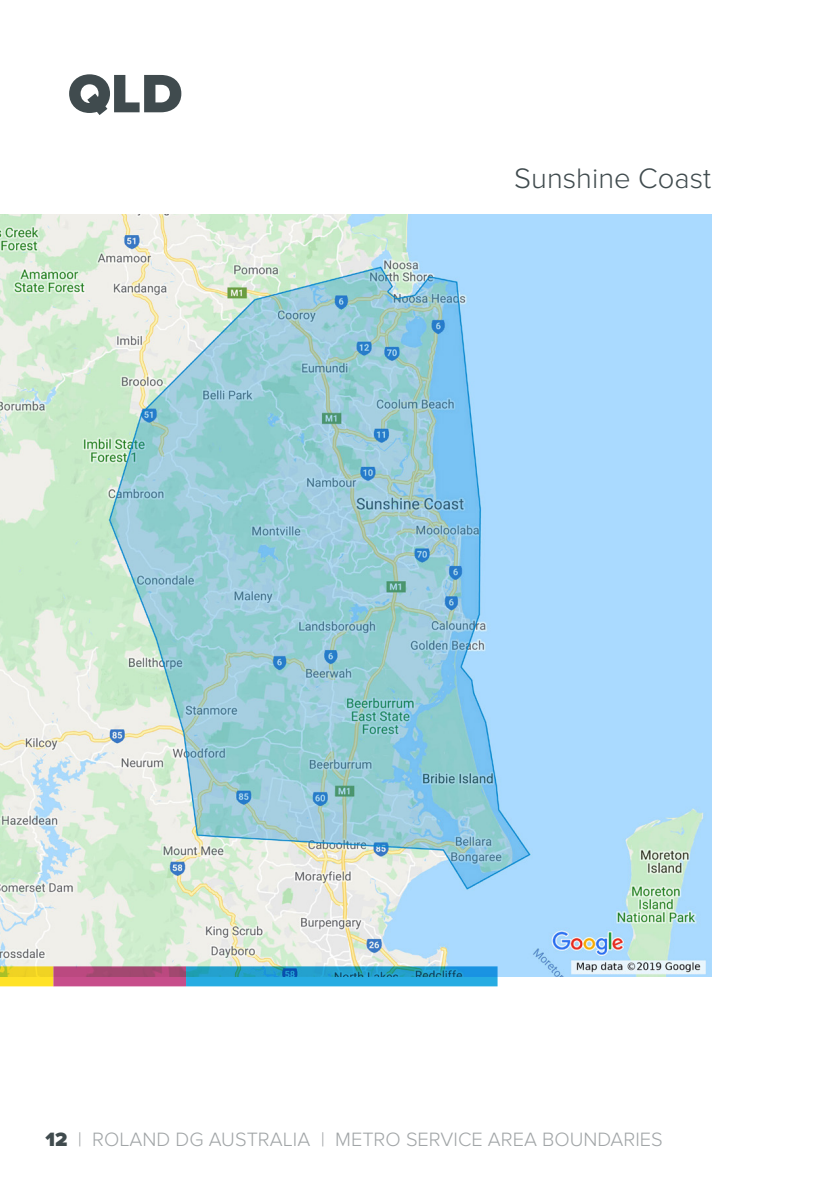
<style>
.page{position:relative;width:840px;height:1191px;background:#fff}
.page>*{position:absolute;margin:0;border:0;box-sizing:border-box;transform-origin:0 0}
.t1{font:900 56px "Proxima Nova";color:#404b4e}
.t2{font:300 29.2px "Proxima Nova";color:#404b4e}
.t3{font:300 20px "Proxima Nova";color:#a1a5a7}
.s1{font-weight:900;color:#404b4e}
</style>
<div class="page">
<img style="left:0;top:215px;width:710px;height:761px">
<svg style="left:0;top:966px;width:53px;height:20px"></svg>
<svg style="left:53px;top:966px;width:133px;height:20px;background:#b84e81"></svg>
<svg style="left:186px;top:966px;width:311px;height:20px;background:#27a1d1"></svg>
<h1 class="t1" style="left:68px;top:61px;width:116px">QLD</h1>
<h2 class="t2" style="left:514px;top:161px;width:198px">Sunshine Coast</h2>
<p class="t3" style="left:45px;top:1127px;width:618px"><span class="s1">12</span> | ROLAND DG AUSTRALIA | METRO SERVICE AREA BOUNDARIES</p>
</div>
